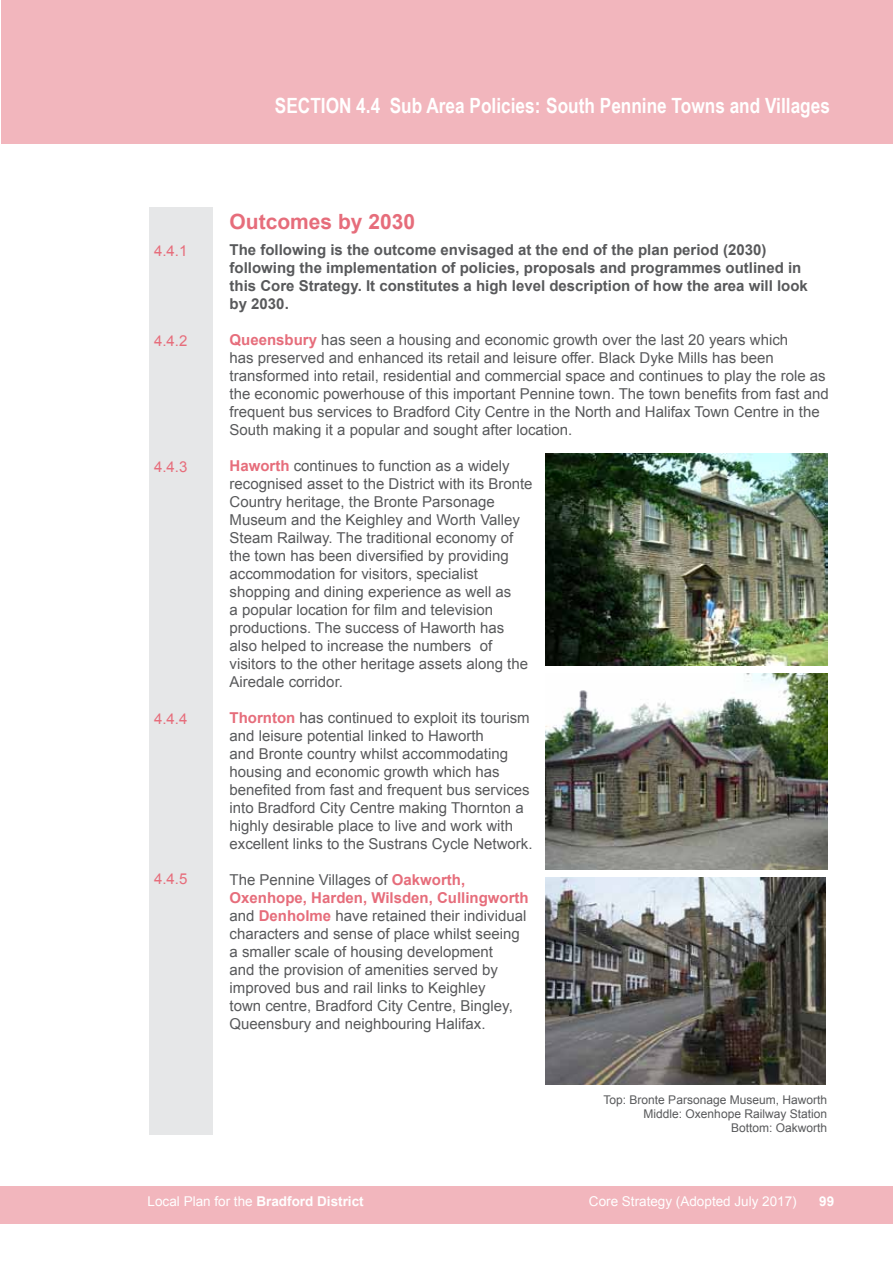
<style>
.page{position:relative;width:893px;height:1263px;background:#fff}
.page>*{position:absolute;margin:0;border:0;box-sizing:border-box;transform-origin:0 0}
.t1{font:700 21px "Arial Narrow";color:#fff}
.t2{font:700 21px "Arial";color:#e66d7b}
.t3{font:15px/18px "Arial";color:#58595b}
.t4{font:700 15px/18px "Arial";color:#58595b}
.t5{font:15px "Arial";color:#e66d7b}
.t6{font:700 13.5px "Arial";color:#fff}
.t7{font:13.5px "Arial";color:#fff}
.t8{font:12px/14.4px "Arial";color:#58595b;text-align:right}
.s1{font-weight:700;color:#e66d7b}
.s2{font-weight:400}
</style>
<div class="page">
<div style="left:0;top:1186px;width:893px;height:38px;background:#f2b6bd"></div>
<div style="left:1px;top:0;width:892px;height:144px;background:#f2b6bd"></div>
<div style="left:149px;top:207px;width:64px;height:927px;background:#e6e7e8"></div>
<img style="left:545px;top:454px;width:282px;height:211px">
<img style="left:545px;top:673px;width:282px;height:196px">
<img style="left:545px;top:878px;width:281px;height:207px">
<p class="t5" style="left:154px;top:241px;width:35px">4.4.1</p>
<p class="t5" style="left:154px;top:331px;width:35px">4.4.2</p>
<p class="t5" style="left:154px;top:457px;width:35px">4.4.3</p>
<p class="t5" style="left:154px;top:709px;width:35px">4.4.4</p>
<p class="t5" style="left:154px;top:869px;width:35px">4.4.5</p>
<h1 class="t1" style="left:275px;top:93px;width:556px">SECTION 4.4 Sub Area Policies: South Pennine Towns and Villages</h1>
<h1 class="t2" style="left:230px;top:207px;width:187px">Outcomes by 2030</h1>
<p class="t4" style="left:230px;top:241px;width:580px">The following is the outcome envisaged at the end of the plan period (2030) following the implementation of policies, proposals and programmes outlined in this Core Strategy. It constitutes a high level description of how the area will look by 2030.</p>
<p class="t3" style="left:230px;top:331px;width:601px"><span class="s1">Queensbury</span> has seen a housing and economic growth over the last 20 years which<br>has preserved and enhanced its retail and leisure offer. Black Dyke Mills has been transformed into retail, residential and commercial space and continues to play the role as the economic powerhouse of this important Pennine town. The town benefits from fast and frequent bus services to Bradford City Centre in the North and Halifax Town Centre in the South making it a popular and sought after location.</p>
<p class="t3" style="left:230px;top:457px;width:304px"><span class="s1">Haworth</span> continues to function as a widely recognised asset to the District with its Bronte Country heritage, the Bronte Parsonage Museum and the Keighley and Worth Valley Steam Railway. The traditional economy of the town has been diversified by providing accommodation for visitors, specialist shopping and dining experience as well as<br>a popular location for film and television productions. The success of Haworth has also helped to increase the numbers of visitors to the other heritage assets along the Airedale corridor.</p>
<p class="t3" style="left:230px;top:709px;width:304px"><span class="s1">Thornton</span> has continued to exploit its tourism and leisure potential linked to Haworth<br>and Bronte country whilst accommodating housing and economic growth which has benefited from fast and frequent bus services into Bradford City Centre making Thornton a highly desirable place to live and work with excellent links to the Sustrans Cycle Network.</p>
<p class="t3" style="left:230px;top:871px;width:301px">The Pennine Villages of <span class="s1">Oakworth, Oxenhope, Harden, Wilsden, Cullingworth </span>and <span class="s1">Denholme</span> have retained their individual characters and sense of place whilst seeing a smaller scale of housing development<br>and the provision of amenities served by improved bus and rail links to Keighley<br>town centre, Bradford City Centre, Bingley, Queensbury and neighbouring Halifax.</p>
<p class="t8" style="left:604px;top:1092px;width:225px">Top: Bronte Parsonage Museum, Haworth<br>Middle: Oxenhope Railway Station<br>Bottom: Oakworth</p>
<p class="t6" style="left:148px;top:1193px;width:218px"><span class="s2">Local Plan for the</span> Bradford District</p>
<p class="t7" style="left:589px;top:1193px;width:209px">Core Strategy (Adopted July 2017)</p>
<p class="t6" style="left:819px;top:1193px;width:17px">99</p>
</div>
